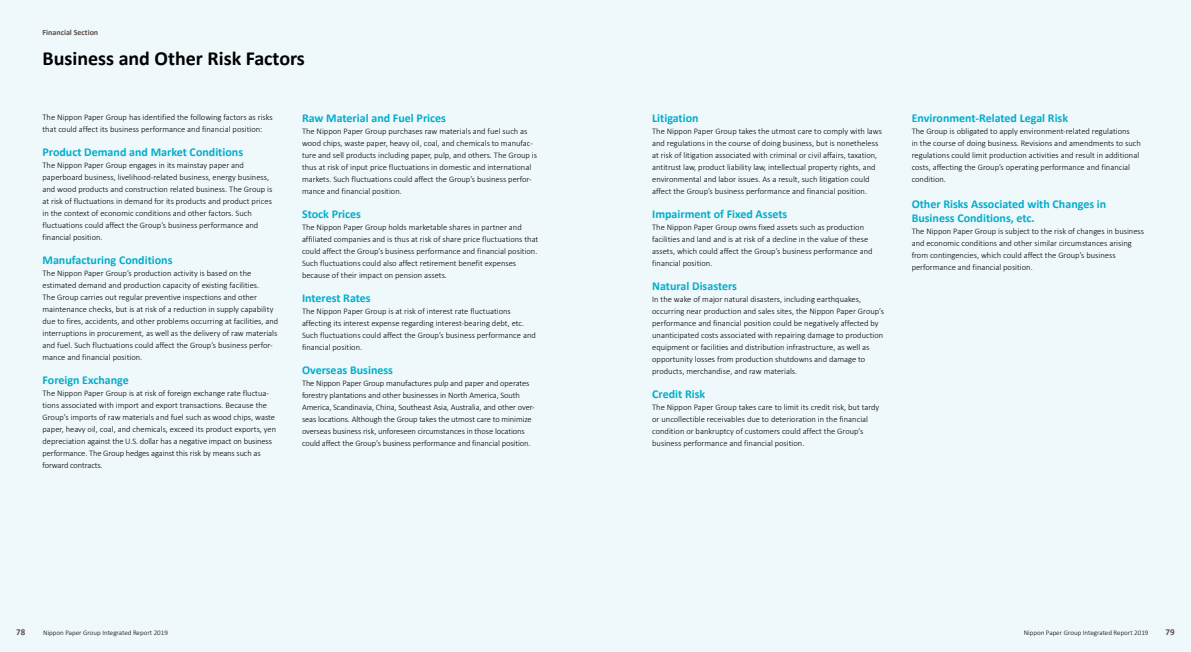
<style>
.page{position:relative;width:1191px;height:652px;background:#eff8fb}
.page>*{position:absolute;margin:0;border:0;box-sizing:border-box;transform-origin:0 0}
.t1{font:700 20px "Calibri";color:#000}
.t2{font:700 12px/14px "Calibri";color:#00aecc}
.t3{font:700 9px "Calibri";color:#5a4f4a}
.t4{font:300 8.5px/12px "Calibri";color:#000}
.t5{font:700 8px "Calibri";color:#5a4f4a}
.t6{font:300 7px "Calibri";color:#000}
</style>
<div class="page">
<p class="t5" style="left:43px;top:27px;width:57px">Financial Section</p>
<h1 class="t1" style="left:43px;top:45px;width:264px">Business and Other Risk Factors</h1>
<p class="t4" style="left:43px;top:111px;width:232px">The Nippon Paper Group has identified the following factors as risks that could affect its business performance and financial position:</p>
<h2 class="t2" style="left:43px;top:145px;width:202px">Product Demand and Market Conditions</h2>
<p class="t4" style="left:43px;top:159px;width:231px">The Nippon Paper Group engages in its mainstay paper and paperboard business, livelihood-related business, energy business, and wood products and construction related business. The Group is at risk of fluctuations in demand for its products and product prices in the context of economic conditions and other factors. Such fluctuations could affect the Group’s business performance and financial position.</p>
<h2 class="t2" style="left:43px;top:253px;width:131px">Manufacturing Conditions</h2>
<p class="t4" style="left:43px;top:267px;width:237px">The Nippon Paper Group’s production activity is based on the estimated demand and production capacity of existing facilities.<br>The Group carries out regular preventive inspections and other maintenance checks, but is at risk of a reduction in supply capability due to fires, accidents, and other problems occurring at facilities, and interruptions in procurement, as well as the delivery of raw materials and fuel. Such fluctuations could affect the Group’s business perfor&shy;mance and financial position.</p>
<h2 class="t2" style="left:43px;top:373px;width:88px">Foreign Exchange</h2>
<p class="t4" style="left:43px;top:387px;width:235px">The Nippon Paper Group is at risk of foreign exchange rate fluctua&shy;tions associated with import and export transactions. Because the Group’s imports of raw materials and fuel such as wood chips, waste paper, heavy oil, coal, and chemicals, exceed its product exports, yen depreciation against the U.S. dollar has a negative impact on business performance. The Group hedges against this risk by means such as forward contracts.</p>
<h2 class="t2" style="left:302px;top:111px;width:146px">Raw Material and Fuel Prices</h2>
<p class="t4" style="left:302px;top:125px;width:236px">The Nippon Paper Group purchases raw materials and fuel such as wood chips, waste paper, heavy oil, coal, and chemicals to manufac&shy;ture and sell products including paper, pulp, and others. The Group is thus at risk of input price fluctuations in domestic and international markets. Such fluctuations could affect the Group’s business perfor&shy;mance and financial position.</p>
<h2 class="t2" style="left:302px;top:207px;width:61px">Stock Prices</h2>
<p class="t4" style="left:302px;top:221px;width:238px">The Nippon Paper Group holds marketable shares in partner and affiliated companies and is thus at risk of share price fluctuations that could affect the Group’s business performance and financial position.<br>Such fluctuations could also affect retirement benefit expenses because of their impact on pension assets.</p>
<h2 class="t2" style="left:302px;top:291px;width:70px">Interest Rates</h2>
<p class="t4" style="left:302px;top:305px;width:235px">The Nippon Paper Group is at risk of interest rate fluctuations affecting its interest expense regarding interest-bearing debt, etc.<br>Such fluctuations could affect the Group’s business performance and financial position.</p>
<h2 class="t2" style="left:302px;top:363px;width:93px">Overseas Business</h2>
<p class="t4" style="left:302px;top:377px;width:234px">The Nippon Paper Group manufactures pulp and paper and operates forestry plantations and other businesses in North America, South America, Scandinavia, China, Southeast Asia, Australia, and other over&shy;seas locations. Although the Group takes the utmost care to minimize overseas business risk, unforeseen circumstances in those locations could affect the Group’s business performance and financial position.</p>
<h2 class="t2" style="left:652px;top:111px;width:48px">Litigation</h2>
<p class="t4" style="left:652px;top:125px;width:231px">The Nippon Paper Group takes the utmost care to comply with laws and regulations in the course of doing business, but is nonetheless at risk of litigation associated with criminal or civil affairs, taxation, antitrust law, product liability law, intellectual property rights, and environmental and labor issues. As a result, such litigation could affect the Group’s business performance and financial position.</p>
<h2 class="t2" style="left:652px;top:207px;width:137px">Impairment of Fixed Assets</h2>
<p class="t4" style="left:652px;top:221px;width:222px">The Nippon Paper Group owns fixed assets such as production facilities and land and is at risk of a decline in the value of these assets, which could affect the Group’s business performance and financial position.</p>
<h2 class="t2" style="left:652px;top:279px;width:86px">Natural Disasters</h2>
<p class="t4" style="left:652px;top:293px;width:233px">In the wake of major natural disasters, including earthquakes, occurring near production and sales sites, the Nippon Paper Group’s performance and financial position could be negatively affected by unanticipated costs associated with repairing damage to production equipment or facilities and distribution infrastructure, as well as opportunity losses from production shutdowns and damage to products, merchandise, and raw materials.</p>
<h2 class="t2" style="left:652px;top:387px;width:55px">Credit Risk</h2>
<p class="t4" style="left:652px;top:401px;width:229px">The Nippon Paper Group takes care to limit its credit risk, but tardy or uncollectible receivables due to deterioration in the financial condition or bankruptcy of customers could affect the Group’s business performance and financial position.</p>
<h2 class="t2" style="left:911px;top:111px;width:158px">Environment-Related Legal Risk</h2>
<p class="t4" style="left:911px;top:125px;width:231px">The Group is obligated to apply environment-related regulations<br>in the course of doing business. Revisions and amendments to such regulations could limit production activities and result in additional costs, affecting the Group’s operating performance and financial condition.</p>
<h2 class="t2" style="left:911px;top:197px;width:196px">Other Risks Associated with Changes in<br>Business Conditions, etc.</h2>
<p class="t4" style="left:911px;top:225px;width:234px">The Nippon Paper Group is subject to the risk of changes in business and economic conditions and other similar circumstances arising from contingencies, which could affect the Group’s business performance and financial position.</p>
<p class="t3" style="left:16px;top:626px;width:11px">78</p>
<p class="t6" style="left:43px;top:628px;width:126px">Nippon Paper Group Integrated Report 2019</p>
<p class="t6" style="left:1023px;top:628px;width:126px">Nippon Paper Group Integrated Report 2019</p>
<p class="t3" style="left:1165px;top:626px;width:11px">79</p>
</div>
